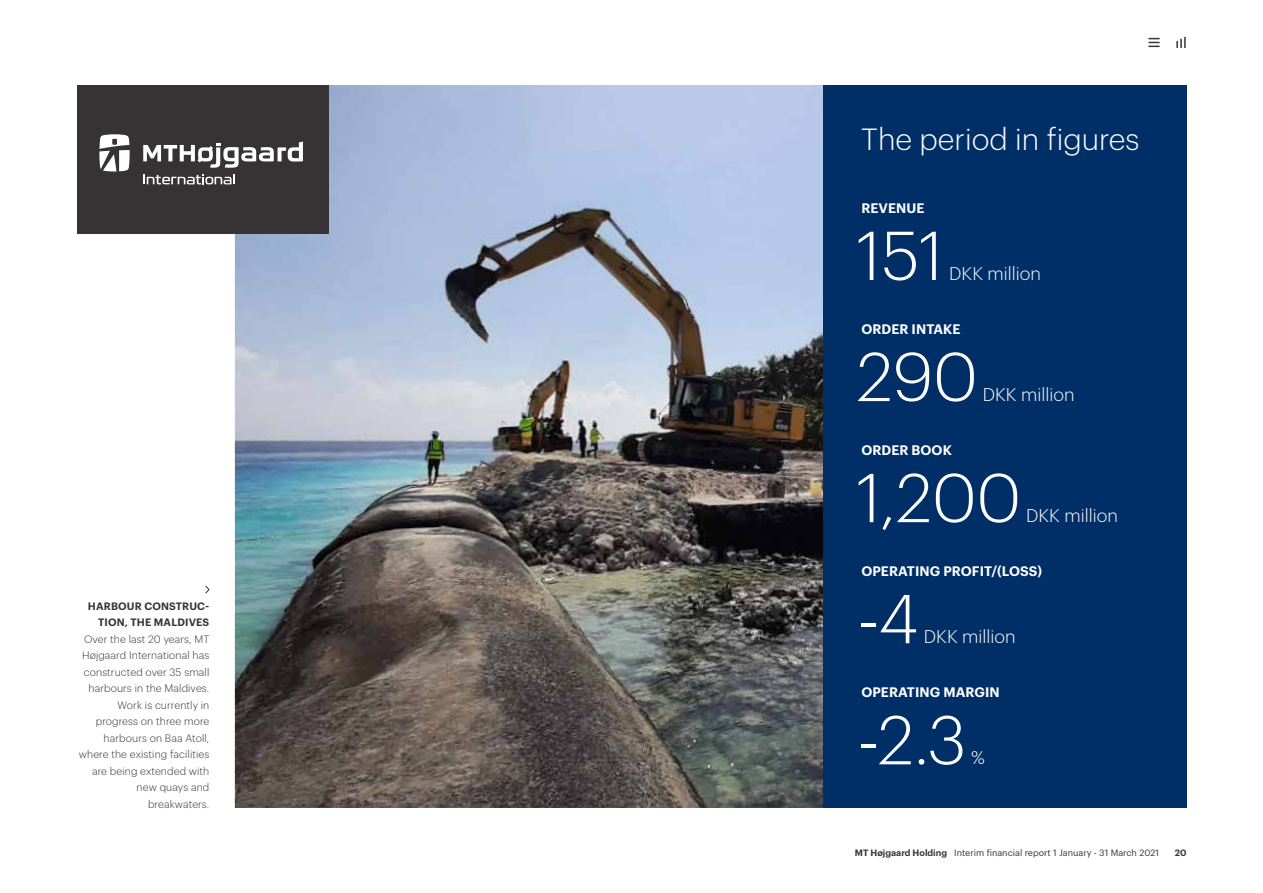
<style>
.page{position:relative;width:1263px;height:893px;background:#fff}
.page>*{position:absolute;margin:0;border:0;box-sizing:border-box;transform-origin:0 0}
.t1{font:300 67.5px "Graphik";color:#fff}
.t2{font:300 30px "Graphik";color:#fff}
.t3{font:300 18px "Graphik";color:#fff}
.t4{font:600 13.5px "Graphik";letter-spacing:.005em;color:#fff}
.t5{font:300 10.5px/16.5px "Graphik";letter-spacing:.01em;color:#373334;text-align:right}
.t6{font:600 10.5px/16.5px "Graphik";letter-spacing:.015em;color:#373334;text-align:right}
.t7{font:9px "Graphik";color:#373334}
.t8{font:600 9px "Graphik";color:#373334}
.s1{font-weight:600}
</style>
<div class="page">
<img style="left:235px;top:85px;width:587px;height:723px">
<div style="left:77px;top:85px;width:251px;height:149px;background:#373334"></div>
<svg style="left:143px;top:142px;width:160px;height:26px"></svg>
<svg style="left:99px;top:134px;width:31px;height:37px"></svg>
<svg style="left:143px;top:174px;width:92px;height:10px"></svg>
<div style="left:822px;top:85px;width:364px;height:723px;background:#002f67"></div>
<svg style="left:205px;top:585px;width:5px;height:9px"></svg>
<svg style="left:1148px;top:38px;width:11px;height:9px"></svg>
<svg style="left:1176px;top:37px;width:10px;height:11px"></svg>
<p class="t6" style="left:88px;top:597px;width:123px">HARBOUR CONSTRUC-<br>TION, THE MALDIVES</p>
<p class="t5" style="left:79px;top:630px;width:132px">Over the last 20 years, MT<br>Højgaard International has constructed over 35 small harbours in the Maldives.<br>Work is currently in progress on three more harbours on Baa Atoll, where the existing facilities are being extended with new quays and breakwaters.</p>
<h2 class="t2" style="left:861px;top:117px;width:280px">The period in figures</h2>
<p class="t4" style="left:861px;top:197px;width:65px">REVENUE</p>
<h1 class="t1" style="left:857px;top:206px;width:89px">151</h1>
<h3 class="t3" style="left:949px;top:260px;width:93px">DKK million</h3>
<p class="t4" style="left:861px;top:319px;width:101px">ORDER INTAKE</p>
<h1 class="t1" style="left:857px;top:327px;width:122px">290</h1>
<h3 class="t3" style="left:983px;top:381px;width:93px">DKK million</h3>
<p class="t4" style="left:861px;top:440px;width:92px">ORDER BOOK</p>
<h1 class="t1" style="left:857px;top:448px;width:166px">1,200</h1>
<h3 class="t3" style="left:1026px;top:502px;width:93px">DKK million</h3>
<p class="t4" style="left:861px;top:561px;width:182px">OPERATING PROFIT/(LOSS)</p>
<h1 class="t1" style="left:857px;top:570px;width:63px">-4</h1>
<h3 class="t3" style="left:924px;top:624px;width:93px">DKK million</h3>
<p class="t4" style="left:861px;top:682px;width:140px">OPERATING MARGIN</p>
<h1 class="t1" style="left:857px;top:691px;width:111px">-2.3</h1>
<h3 class="t3" style="left:971px;top:745px;width:15px">%</h3>
<p class="t7" style="left:855px;top:846px;width:306px"><span class="s1">MT Højgaard Holding</span> Interim financial report 1 January - 31 March 2021</p>
<p class="t8" style="left:1175px;top:845px;width:13px">20</p>
</div>
